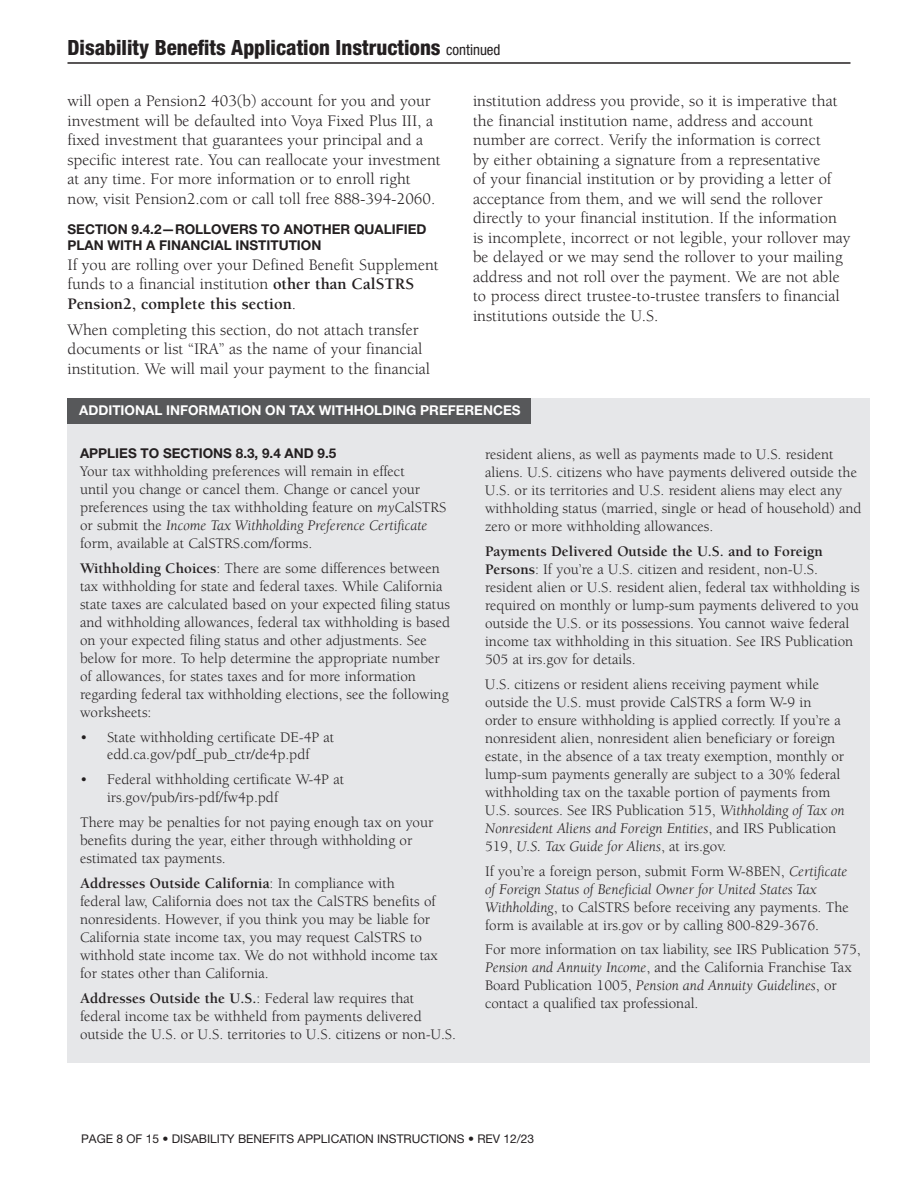
<style>
.page{position:relative;width:918px;height:1188px;background:#fff}
.page>*{position:absolute;margin:0;border:0;box-sizing:border-box;transform-origin:0 0}
.t1{font:800 condensed 21px "Yypvsf Helvetica Neue LT Pro";color:#231f20}
.t2{font:16.5px/19.5px "Clmfnf Berkeley Std";color:#231f20}
.t3{font:15px/18px "Clmfnf Berkeley Std";color:#231f20}
.t4{font:700 13.5px/16.5px "Nnqsqq Helvetica Neue LT Pro";color:#231f20}
.t5{font:700 13.5px "Nnqsqq Helvetica Neue LT Pro";color:#fff}
.t6{font:12px "Lgydnh Helvetica Neue LT Pro";color:#231f20}
.s1{font-family:"Tblpmq Helvetica Neue LT Pro";font-weight:400;font-size:15px}
.s2{font-family:"Pcwmbl Berkeley Std";font-weight:700}
.s3{font-family:"Lsvydr Berkeley Std";font-style:italic}
.s4{font-family:"Lqqyxs Helvetica Neue LT Pro"}
</style>
<div class="page">
<hr style="left:68px;top:62px;width:782px;height:2px;background:#231f20">
<div style="left:68px;top:398px;width:802px;height:665px;background:#e6e7e9"></div>
<div style="left:68px;top:398px;width:463px;height:26px;background:#57585a"></div>
<h1 class="t1" style="left:68px;top:35px;width:435px">Disability Benefits Application Instructions <span class="s1">continued</span></h1>
<p class="t2" style="left:68px;top:91px;width:375px">will open a Pension2 403(b) account for you and your investment will be defaulted into Voya Fixed Plus III, a fixed investment that guarantees your principal and a specific interest rate. You can reallocate your investment at any time. For more information or to enroll right now, visit Pension2.com or call toll free 888-394-2060.</p>
<h4 class="t4" style="left:68px;top:220px;width:361px">SECTION 9.4.2—ROLLOVERS TO ANOTHER QUALIFIED<br>PLAN WITH A FINANCIAL INSTITUTION</h4>
<p class="t2" style="left:68px;top:255px;width:373px">If you are rolling over your Defined Benefit Supplement funds to a financial institution <span class="s2">other than CalSTRS<br>Pension2, complete this section</span>.</p>
<p class="t2" style="left:68px;top:320px;width:364px">When completing this section, do not attach transfer documents or list “IRA” as the name of your financial institution. We will mail your payment to the financial</p>
<p class="t2" style="left:473px;top:91px;width:379px">institution address you provide, so it is imperative that the financial institution name, address and account number are correct. Verify the information is correct<br>by either obtaining a signature from a representative<br>of your financial institution or by providing a letter of acceptance from them, and we will send the rollover directly to your financial institution. If the information is incomplete, incorrect or not legible, your rollover may be delayed or we may send the rollover to your mailing address and not roll over the payment. We are not able to process direct trustee-to-trustee transfers to financial institutions outside the U.S.</p>
<h2 class="t5" style="left:79px;top:401px;width:443px">ADDITIONAL INFORMATION ON TAX WITHHOLDING PREFERENCES</h2>
<h3 class="t4" style="left:80px;top:445px;width:258px">APPLIES TO SECTIONS 8.3, 9.4 AND 9.5</h3>
<p class="t3" style="left:80px;top:463px;width:368px">Your tax withholding preferences will remain in effect<br>until you change or cancel them. Change or cancel your preferences using the tax withholding feature on <span class="s3">my</span>CalSTRS or submit the <span class="s3">Income Tax Withholding Preference Certificate </span>form, available at CalSTRS.com/forms.</p>
<p class="t3" style="left:80px;top:560px;width:372px"><span class="s2">Withholding Choices</span>: There are some differences between tax withholding for state and federal taxes. While California state taxes are calculated based on your expected filing status and withholding allowances, federal tax withholding is based on your expected filing status and other adjustments. See below for more. To help determine the appropriate number of allowances, for states taxes and for more information regarding federal tax withholding elections, see the following worksheets:</p>
<p class="t3" style="left:80px;top:729px;width:256px;line-height:17.4px;text-align:center">• State withholding certificate DE-4P at edd.ca.gov/pdf_pub_ctr/de4p.pdf</p>
<p class="t3" style="left:107px;top:771px;width:239px;line-height:17.4px;text-indent:-27px">• Federal withholding certificate W-4P at irs.gov/pub/irs-pdf/fw4p.pdf</p>
<p class="t3" style="left:80px;top:814px;width:355px">There may be penalties for not paying enough tax on your benefits during the year, either through withholding or estimated tax payments.</p>
<p class="t3" style="left:80px;top:875px;width:359px"><span class="s2">Addresses Outside California</span>: In compliance with federal law, California does not tax the CalSTRS benefits of nonresidents. However, if you think you may be liable for California state income tax, you may request CalSTRS to withhold state income tax. We do not withhold income tax for states other than California.</p>
<p class="t3" style="left:80px;top:990px;width:377px"><span class="s2">Addresses Outside the U.S.</span>: Federal law requires that federal income tax be withheld from payments delivered outside the U.S. or U.S. territories to U.S. citizens or non-U.S.</p>
<p class="t3" style="left:485px;top:446px;width:378px">resident aliens, as well as payments made to U.S. resident aliens. U.S. citizens who have payments delivered outside the U.S. or its territories and U.S. resident aliens may elect any withholding status (married, single or head of household) and zero or more withholding allowances.</p>
<p class="t3" style="left:485px;top:543px;width:376px"><span class="s2">Payments Delivered Outside the U.S. and to Foreign Persons</span>: If you’re a U.S. citizen and resident, non-U.S. resident alien or U.S. resident alien, federal tax withholding is required on monthly or lump-sum payments delivered to you outside the U.S. or its possessions. You cannot waive federal income tax withholding in this situation. See IRS Publication 505 at irs.gov for details.</p>
<p class="t3" style="left:485px;top:675px;width:361px">U.S. citizens or resident aliens receiving payment while outside the U.S. must provide CalSTRS a form W-9 in order to ensure withholding is applied correctly. If you’re a nonresident alien, nonresident alien beneficiary or foreign estate, in the absence of a tax treaty exemption, monthly or lump-sum payments generally are subject to a 30% federal withholding tax on the taxable portion of payments from U.S. sources. See IRS Publication 515, <span class="s3">Withholding of Tax on Nonresident Aliens and Foreign Entities</span>, and IRS Publication 519, <span class="s3">U.S. Tax Guide for Aliens</span>, at irs.gov.</p>
<p class="t3" style="left:485px;top:862px;width:365px">If you’re a foreign person, submit Form W-8BEN, <span class="s3">Certificate of Foreign Status of Beneficial Owner for United States Tax Withholding</span>, to CalSTRS before receiving any payments. The form is available at irs.gov or by calling 800-829-3676.</p>
<p class="t3" style="left:485px;top:941px;width:377px">For more information on tax liability, see IRS Publication 575, <span class="s3">Pension and Annuity Income</span>, and the California Franchise Tax Board Publication 1005, <span class="s3">Pension and Annuity Guidelines</span>, or contact a qualified tax professional.</p>
<p class="t6" style="left:81px;top:1132px;width:455px">PAGE 8 OF 15 • DISABILITY BENEFITS APPLICATION INSTRUCTIONS • REV <span class="s4">12/23</span></p>
</div>
